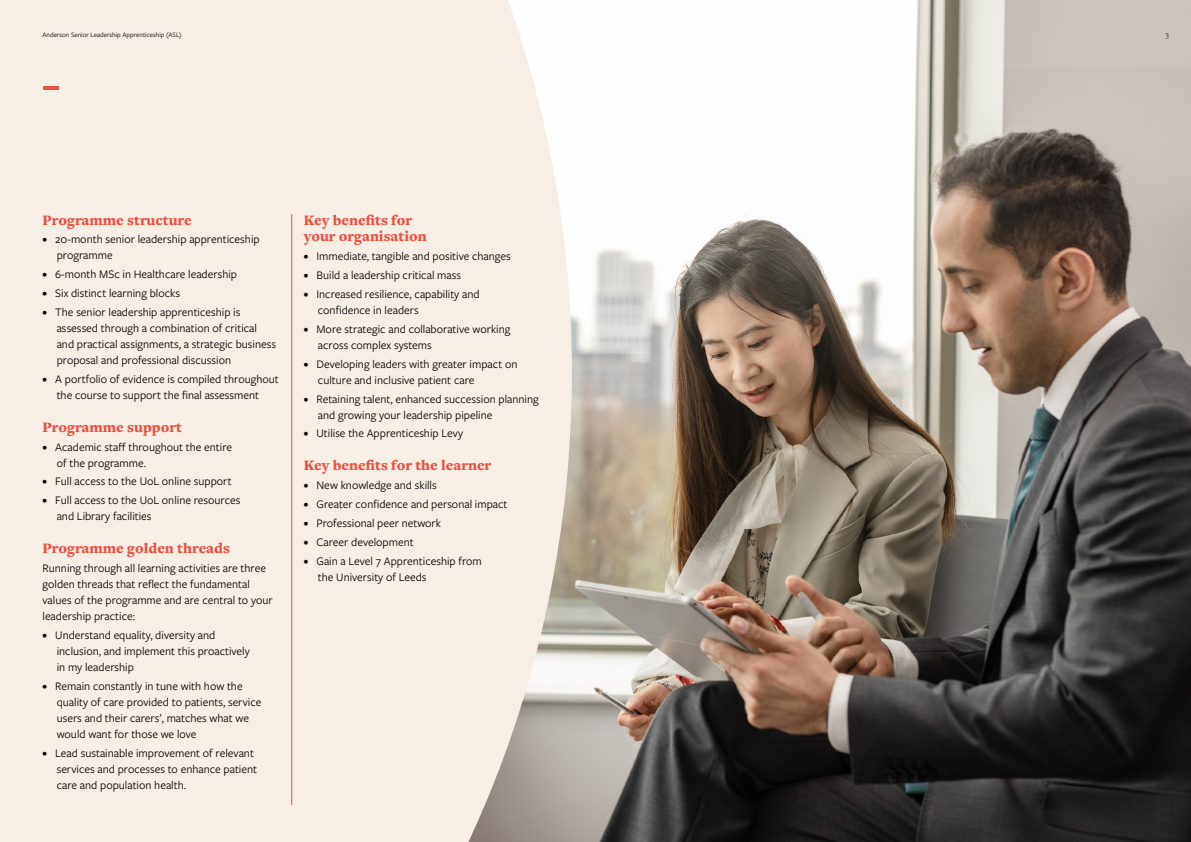
<style>
.page{position:relative;width:1191px;height:842px;background:#fff}
.page>*{position:absolute;margin:0;border:0;box-sizing:border-box;transform-origin:0 0}
.t1{font:900 15px/17px "Freight Text Pro";color:#ea503f}
.t2{font:12px/16px "Freight Sans Pro";color:#000}
.t3{font:8px "Freight Sans Pro";color:#202020}
.t4{font:7px "Freight Sans Pro";color:#000}
.s1{font-size:10px}
</style>
<div class="page">
<img style="left:572px;top:0;width:619px;height:842px">
<div style="left:0;top:0;width:572px;height:842px;background:#f7eee5"></div>
<hr style="left:43px;top:86px;width:16px;height:4px;background:#ea503f">
<svg style="left:483px;top:609px;width:11px;height:12px"></svg>
<hr style="left:291px;top:214px;width:1px;height:591px;background:#ea503f">
<svg style="left:483px;top:764px;width:11px;height:12px"></svg>
<p class="t4" style="left:43px;top:30px;width:141px">Anderson Senior Leadership Apprenticeship (ASL)</p>
<p class="t1" style="left:43px;top:211px;width:151px">Programme structure</p>
<p class="t2" style="left:57px;top:231px;width:204px;text-indent:-14px"><span class="s1">•</span> 20-month senior leadership apprenticeship programme</p>
<p class="t2" style="left:43px;top:266px;width:196px"><span class="s1">•</span> 6-month MSc in Healthcare leadership</p>
<p class="t2" style="left:43px;top:285px;width:139px"><span class="s1">•</span> Six distinct learning blocks</p>
<p class="t2" style="left:57px;top:303px;width:221px;text-indent:-14px"><span class="s1">•</span> The senior leadership apprenticeship is assessed through a combination of critical and practical assignments, a strategic business proposal and professional discussion</p>
<p class="t2" style="left:43px;top:370px;width:238px;text-align:center"><span class="s1">•</span> A portfolio of evidence is compiled throughout the course to support the fnal assessment</p>
<p class="t1" style="left:43px;top:418px;width:141px">Programme support</p>
<p class="t2" style="left:57px;top:438px;width:177px;text-indent:-14px"><span class="s1">•</span> Academic staf throughout the entire of the programme.</p>
<p class="t2" style="left:43px;top:473px;width:191px"><span class="s1">•</span> Full access to the UoL online support</p>
<p class="t2" style="left:57px;top:492px;width:185px;text-indent:-14px"><span class="s1">•</span> Full access to the UoL online resources and Library facilities</p>
<p class="t1" style="left:43px;top:539px;width:189px">Programme golden threads</p>
<p class="t2" style="left:43px;top:560px;width:232px">Running through all learning activities are three golden threads that refect the fundamental values of the programme and are central to your leadership practice:</p>
<p class="t2" style="left:57px;top:626px;width:195px;text-indent:-14px"><span class="s1">•</span> Understand equality, diversity and inclusion, and implement this proactively in my leadership</p>
<p class="t2" style="left:57px;top:677px;width:206px;text-indent:-14px"><span class="s1">•</span> Remain constantly in tune with how the quality of care provided to patients, service users and their carers’, matches what we would want for those we love</p>
<p class="t2" style="left:57px;top:744px;width:202px;text-indent:-14px"><span class="s1">•</span> Lead sustainable improvement of relevant services and processes to enhance patient care and population health.</p>
<p class="t1" style="left:304px;top:211px;width:125px">Key benefts for your organisation</p>
<p class="t2" style="left:304px;top:248px;width:209px"><span class="s1">•</span> Immediate, tangible and positive changes</p>
<p class="t2" style="left:304px;top:267px;width:159px"><span class="s1">•</span> Build a leadership critical mass</p>
<p class="t2" style="left:318px;top:286px;width:163px;text-indent:-14px"><span class="s1">•</span> Increased resilience, capability and confdence in leaders</p>
<p class="t2" style="left:318px;top:320px;width:194px;text-indent:-14px"><span class="s1">•</span> More strategic and collaborative working across complex systems</p>
<p class="t2" style="left:318px;top:355px;width:201px;text-indent:-14px"><span class="s1">•</span> Developing leaders with greater impact on culture and inclusive patient care</p>
<p class="t2" style="left:318px;top:390px;width:222px;text-indent:-14px"><span class="s1">•</span> Retaining talent, enhanced succession planning and growing your leadership pipeline</p>
<p class="t2" style="left:304px;top:425px;width:161px"><span class="s1">•</span> Utilise the Apprenticeship Levy</p>
<p class="t1" style="left:304px;top:457px;width:189px">Key benefts for the learner</p>
<p class="t2" style="left:304px;top:477px;width:134px"><span class="s1">•</span> New knowledge and skills</p>
<p class="t2" style="left:304px;top:496px;width:205px"><span class="s1">•</span> Greater confdence and personal impact</p>
<p class="t2" style="left:304px;top:514px;width:139px"><span class="s1">•</span> Professional peer network</p>
<p class="t2" style="left:304px;top:533px;width:111px"><span class="s1">•</span> Career development</p>
<p class="t2" style="left:318px;top:552px;width:165px;text-indent:-14px"><span class="s1">•</span> Gain a Level 7 Apprenticeship from the University of Leeds</p>
<p class="t3" style="left:1165px;top:29px;width:5px">3</p>
</div>
